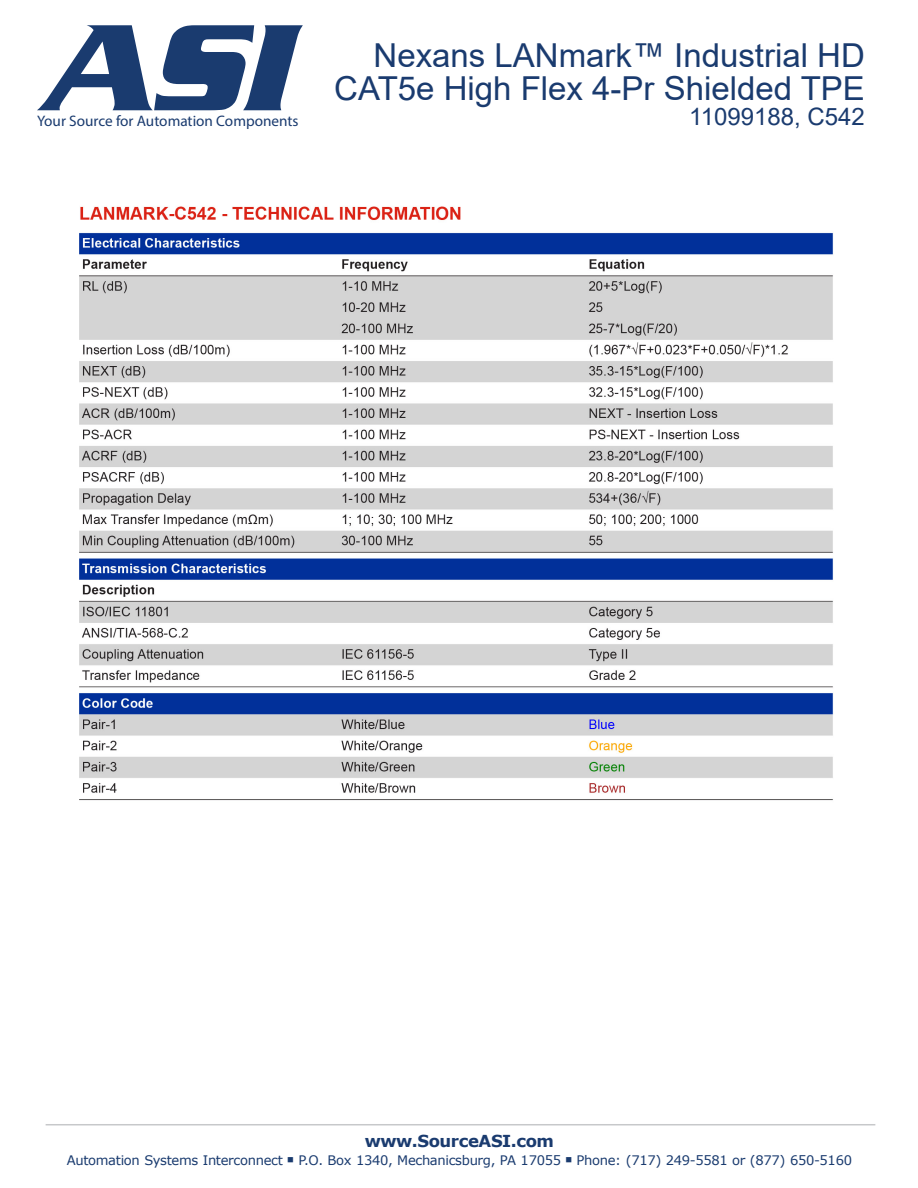
<style>
.page{position:relative;width:918px;height:1188px;background:#fff}
.page>*{position:absolute;margin:0;border:0;box-sizing:border-box;transform-origin:0 0}
.t1{font:33px/33px "Arial";color:#1a3b6f;text-align:right}
.t2{font:24px "Arial";color:#1a3b6f}
.t3{font:700 16.5px "Verdana";letter-spacing:-.025em;color:#1a3b6f}
.t4{font:15.3px "Myriad Pro";color:#1a3b6f}
.t5{font:13.2px "Verdana";letter-spacing:-.025em;color:#1a3b6f}
</style>
<div class="page">
<svg style="left:37px;top:25px;width:266px;height:85px"></svg>
<hr style="left:46px;top:1124px;width:829px;height:1px;background:#c7c8ca">
<img style="left:79px;top:206px;width:754px;height:595px">
<p class="t4" style="left:37px;top:111px;width:263px">Your Source for Automation Components</p>
<h1 class="t1" style="left:334px;top:39px;width:532px">Nexans LANmark™ Industrial HD<br>CAT5e High Flex 4-Pr Shielded TPE</h1>
<h2 class="t2" style="left:689px;top:100px;width:177px">11099188, C542</h2>
<p class="t3" style="left:365px;top:1129px;width:191px">www.SourceASI.com</p>
<p class="t5" style="left:67px;top:1151px;width:787px">Automation Systems Interconnect ■ P.O. Box 1340, Mechanicsburg, PA 17055 ■ Phone: (717) 249-5581 or (877) 650-5160</p>
</div>
